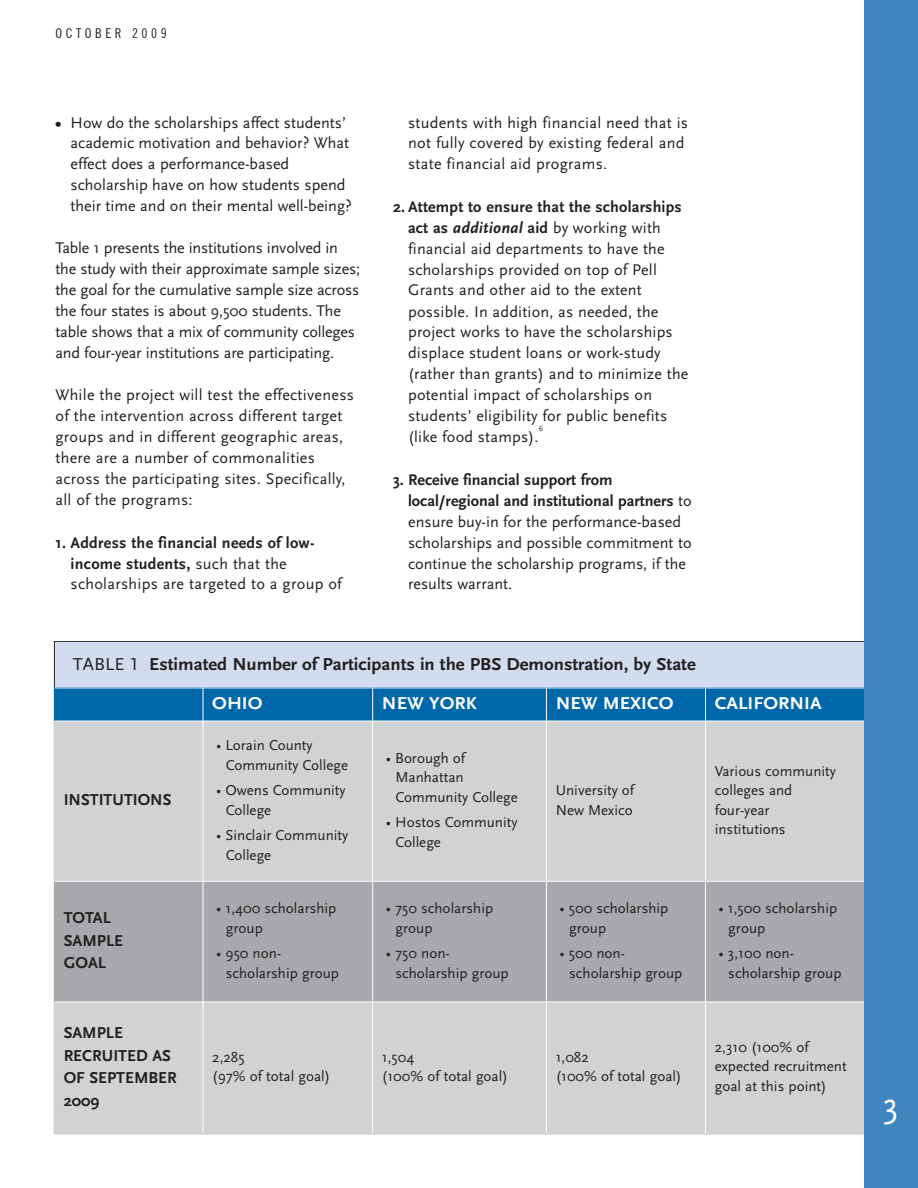
<style>
.page{position:relative;width:918px;height:1188px;background:#fff}
.page>*{position:absolute;margin:0;border:0;box-sizing:border-box;transform-origin:0 0}
.t1{font:36px "Scala Sans";color:#fff}
.t2{font:700 18px/38.8px "Scala Sans";color:#231f20;scale:1.04 1}
.t3{font:700 18px "Scala Sans";color:#fff;scale:1.07 1}
.t4{font:700 16.5px/22.5px "Scala Sans";color:#231f20}
.t5{font:16.2px/21px "Scala Sans";letter-spacing:.01em;color:#231f20}
.t6{font:16.2px/21px "Scala Sans";letter-spacing:-.01em;color:#231f20}
.t7{font:700 16.2px/21px "Scala Sans";letter-spacing:.015em;color:#231f20}
.t8{font:15px/19.5px "Scala Sans";color:#231f20}
.t9{font:13.5px "Trade Gothic Cond Eighteen";letter-spacing:.26em;color:#231f20}
.t10{font:8.1px "Scala Sans";color:#231f20}
.s1{font-weight:700}
.s2{font-weight:400}
.s3{font-weight:700;font-style:italic}
.s4{font-family:"Scala Sans Caps";font-weight:400}
.s5{color:#fff}
</style>
<div class="page">
<div style="left:55px;top:642px;width:816px;height:46px;background:#d1ddee"></div>
<div style="left:55px;top:688px;width:148px;height:33px;background:#0067aa"></div>
<div style="left:203px;top:688px;width:170px;height:33px;background:#0067aa"></div>
<div style="left:373px;top:688px;width:173px;height:33px;background:#0067aa"></div>
<div style="left:546px;top:688px;width:159px;height:33px;background:#0067aa"></div>
<div style="left:705px;top:688px;width:166px;height:33px;background:#0067aa"></div>
<div style="left:55px;top:721px;width:148px;height:160px;background:#d1d2d4"></div>
<div style="left:203px;top:721px;width:170px;height:160px;background:#d1d2d4"></div>
<div style="left:373px;top:721px;width:173px;height:160px;background:#d1d2d4"></div>
<div style="left:546px;top:721px;width:159px;height:160px;background:#d1d2d4"></div>
<div style="left:705px;top:721px;width:166px;height:160px;background:#d1d2d4"></div>
<div style="left:55px;top:881px;width:148px;height:121px;background:#a8a9ad"></div>
<div style="left:203px;top:881px;width:170px;height:121px;background:#a8a9ad"></div>
<div style="left:373px;top:881px;width:173px;height:121px;background:#a8a9ad"></div>
<div style="left:546px;top:881px;width:159px;height:121px;background:#a8a9ad"></div>
<div style="left:705px;top:881px;width:166px;height:121px;background:#a8a9ad"></div>
<div style="left:55px;top:1002px;width:148px;height:131px;background:#d1d2d4"></div>
<div style="left:203px;top:1002px;width:170px;height:131px;background:#d1d2d4"></div>
<div style="left:373px;top:1002px;width:173px;height:131px;background:#d1d2d4"></div>
<div style="left:546px;top:1002px;width:159px;height:131px;background:#d1d2d4"></div>
<div style="left:705px;top:1002px;width:166px;height:131px;background:#d1d2d4"></div>
<hr style="left:203px;top:688px;width:1px;height:445px;background:#fff">
<hr style="left:372px;top:688px;width:1px;height:445px;background:#fff">
<hr style="left:546px;top:688px;width:1px;height:445px;background:#fff">
<hr style="left:705px;top:688px;width:1px;height:445px;background:#fff">
<hr style="left:55px;top:688px;width:816px;height:1px;background:#fff">
<hr style="left:55px;top:721px;width:816px;height:1px;background:#fff">
<hr style="left:55px;top:881px;width:816px;height:1px;background:#fff">
<hr style="left:55px;top:1002px;width:816px;height:1px;background:#fff">
<div style="left:864px;top:0;width:54px;height:1188px;background:#4085bf"></div>
<p class="t9" style="left:56px;top:28px;width:113px">OCTOBER 2009</p>
<p class="t5" style="left:71px;top:111px;width:283px;text-indent:-15px"><span class="s1">•</span> How do the scholarships affect students’ academic motivation and behavior? What effect does a performance-based scholarship have on how students spend their time and on their mental well-being?</p>
<p class="t6" style="left:55px;top:237px;width:306px">Table 1 presents the institutions involved in the study with their approximate sample sizes; the goal for the cumulative sample size across the four states is about 9,500 students. The table shows that a mix of community colleges and four-year institutions are participating.</p>
<p class="t5" style="left:55px;top:384px;width:300px">While the project will test the effectiveness of the intervention across different target groups and in different geographic areas, there are a number of commonalities across the participating sites. Specifically, all of the programs:</p>
<p class="t7" style="left:71px;top:531px;width:273px;text-indent:-15px">1. Address the financial needs of low&shy;income students, <span class="s2">such that the scholarships are targeted to a group of</span></p>
<p class="t5" style="left:408px;top:111px;width:282px">students with high financial need that is not fully covered by existing federal and state financial aid programs.</p>
<p class="t5" style="left:408px;top:195px;width:282px;text-indent:-15px"><span class="s1">2. Attempt to ensure that the scholarships act as</span> <span class="s3">additional</span> <span class="s1">aid</span> by working with financial aid departments to have the scholarships provided on top of Pell Grants and other aid to the extent possible. In addition, as needed, the project works to have the scholarships displace student loans or work-study (rather than grants) and to minimize the potential impact of scholarships on students’ eligibility for public benefits (like food stamps).</p>
<p class="t10" style="left:539px;top:424px;width:6px">6</p>
<p class="t5" style="left:408px;top:468px;width:285px;text-indent:-15px"><span class="s1">3. Receive financial support from local/regional and institutional partners</span> to ensure buy-in for the performance-based scholarships and possible commitment to continue the scholarship programs, if the results warrant.</p>
<p class="t2" style="left:212px;top:644px;width:466px;text-indent:-139px"><span class="s4">TABLE 1</span> Estimated Number of Participants in the PBS Demonstration, by State<br><span class="s5">OHIO</span></p>
<p class="t3" style="left:382px;top:692px;width:90px">NEW YORK</p>
<p class="t3" style="left:556px;top:692px;width:112px">NEW MEXICO</p>
<p class="t3" style="left:715px;top:692px;width:101px">CALIFORNIA</p>
<p class="t4" style="left:64px;top:788px;width:109px">INSTITUTIONS</p>
<p class="t8" style="left:226px;top:735px;width:124px;text-indent:-10px">• Lorain County<br>Community College</p>
<p class="t8" style="left:226px;top:780px;width:121px;text-indent:-10px">• Owens Community<br>College</p>
<p class="t8" style="left:226px;top:825px;width:124px;text-indent:-10px">• Sinclair Community<br>College</p>
<p class="t4" style="left:64px;top:906px;width:61px">TOTAL<br>SAMPLE<br>GOAL</p>
<p class="t8" style="left:226px;top:898px;width:112px;text-indent:-10px">• 1,400 scholarship group</p>
<p class="t8" style="left:226px;top:943px;width:115px;text-indent:-10px">• 950 non&shy;scholarship group</p>
<p class="t8" style="left:395px;top:748px;width:124px;text-indent:-10px">• Borough of<br>Manhattan<br>Community College</p>
<p class="t8" style="left:395px;top:812px;width:124px;text-indent:-10px">• Hostos Community<br>College</p>
<p class="t8" style="left:395px;top:898px;width:99px;text-indent:-10px">• 750 scholarship group</p>
<p class="t8" style="left:395px;top:943px;width:115px;text-indent:-10px">• 750 non&shy;scholarship group</p>
<p class="t8" style="left:556px;top:780px;width:80px">University of<br>New Mexico</p>
<p class="t8" style="left:569px;top:898px;width:101px;text-indent:-10px">• 500 scholarship group</p>
<p class="t8" style="left:569px;top:943px;width:115px;text-indent:-10px">• 500 non&shy;scholarship group</p>
<p class="t8" style="left:715px;top:761px;width:123px">Various community colleges and four-year institutions</p>
<p class="t8" style="left:728px;top:898px;width:110px;text-indent:-10px">• 1,500 scholarship group</p>
<p class="t8" style="left:728px;top:943px;width:115px;text-indent:-10px">• 3,100 non&shy;scholarship group</p>
<p class="t4" style="left:64px;top:1021px;width:115px">SAMPLE<br>RECRUITED AS<br>OF SEPTEMBER<br>2009</p>
<p class="t8" style="left:212px;top:1047px;width:119px">2,285<br>(97% of total goal)</p>
<p class="t8" style="left:382px;top:1047px;width:127px">1,504<br>(100% of total goal)</p>
<p class="t8" style="left:556px;top:1047px;width:127px">1,082<br>(100% of total goal)</p>
<p class="t8" style="left:715px;top:1037px;width:133px">2,310 (100% of expected recruitment goal at this point)</p>
<h1 class="t1" style="left:883px;top:1084px;width:17px">3</h1>
</div>
